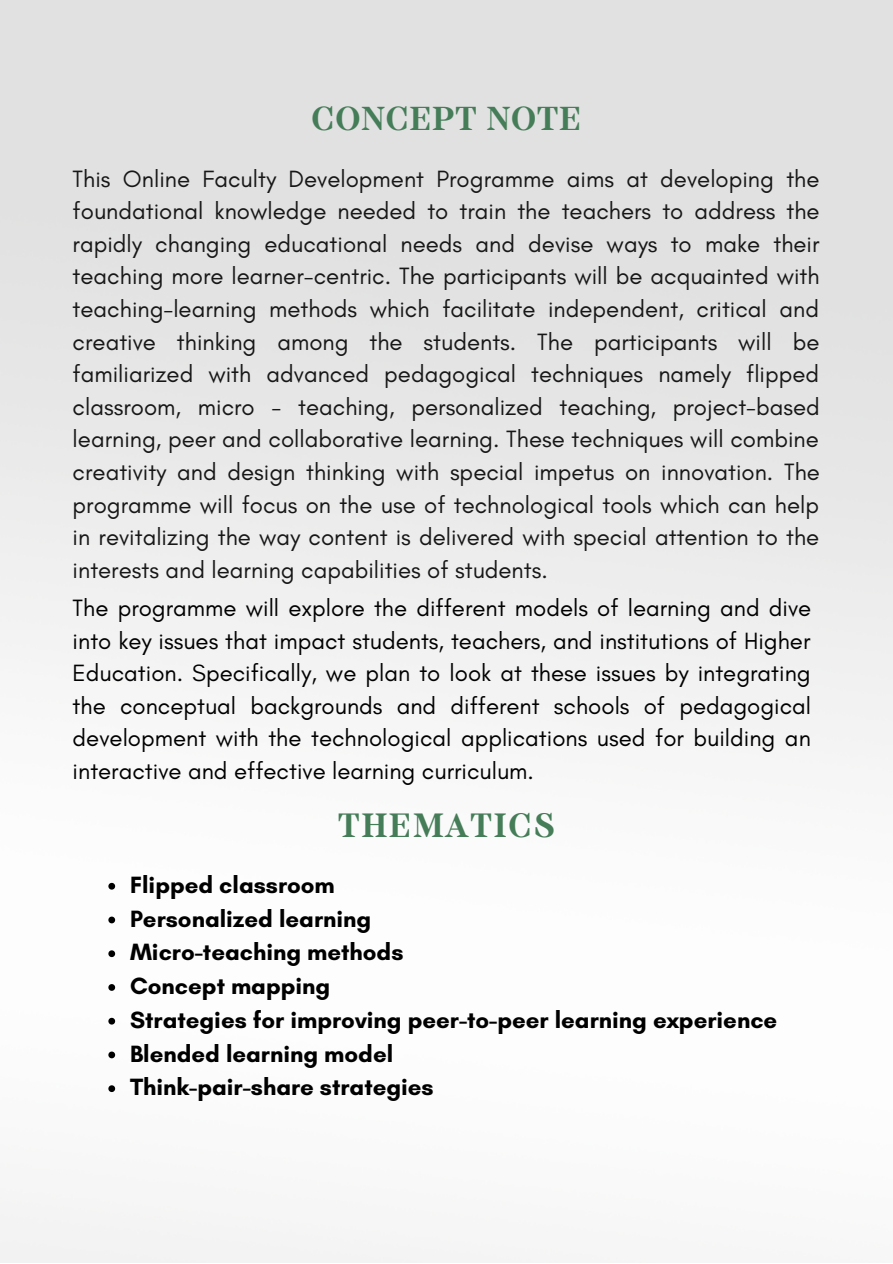
<style>
.page{position:relative;width:893px;height:1264px;background:#fff}
.page>*{position:absolute;margin:0;border:0;box-sizing:border-box;transform-origin:0 0}
.t1{font:700 33.45px "TT Barrels";letter-spacing:.035em;color:#457d58}
.t2{font:700 33px "TT Barrels";color:#457d58}
.t3{font:24px/32.5px "Glacial Indifference";color:#171717;text-align:justify}
.t4{font:24px/32.5px "Glacial Indifference";color:#000;text-align:justify}
.t5{font:700 24px "Glacial Indifference";color:#000}
</style>
<div class="page">
<img style="left:0;top:0;width:892px;height:1262px">
<svg style="left:108px;top:882px;width:7px;height:7px"></svg>
<svg style="left:108px;top:916px;width:7px;height:7px"></svg>
<svg style="left:108px;top:950px;width:7px;height:7px"></svg>
<svg style="left:108px;top:984px;width:7px;height:6px"></svg>
<svg style="left:108px;top:1017px;width:7px;height:7px"></svg>
<svg style="left:108px;top:1051px;width:7px;height:7px"></svg>
<svg style="left:108px;top:1085px;width:7px;height:7px"></svg>
<p class="t2" style="left:311px;top:100px;width:272px">CONCEPT NOTE</p>
<p class="t3" style="left:73px;top:162px;width:748px">This Online Faculty Development Programme aims at developing the foundational knowledge needed to train the teachers to address the rapidly changing educational needs and devise ways to make their teaching more learner-centric. The participants will be acquainted with teaching-learning methods which facilitate independent, critical and creative thinking among the students. The participants will be familiarized with advanced pedagogical techniques namely flipped classroom, micro - teaching, personalized teaching, project-based learning, peer and collaborative learning. These techniques will combine creativity and design thinking with special impetus on innovation. The programme will focus on the use of technological tools which can help in revitalizing the way content is delivered with special attention to the interests and learning capabilities of students.</p>
<p class="t4" style="left:73px;top:591px;width:740px">The programme will explore the different models of learning and dive into key issues that impact students, teachers, and institutions of Higher Education. Specifically, we plan to look at these issues by integrating the conceptual backgrounds and different schools of pedagogical development with the technological applications used for building an interactive and effective learning curriculum.</p>
<p class="t1" style="left:337px;top:806px;width:219px">THEMATICS</p>
<p class="t5" style="left:130px;top:870px;width:206px">Flipped classroom</p>
<p class="t5" style="left:130px;top:903px;width:243px">Personalized learning</p>
<p class="t5" style="left:130px;top:937px;width:275px">Micro-teaching methods</p>
<p class="t5" style="left:130px;top:971px;width:202px">Concept mapping</p>
<p class="t5" style="left:130px;top:1005px;width:648px">Strategies for improving peer-to-peer learning experience</p>
<p class="t5" style="left:130px;top:1038px;width:265px">Blended learning model</p>
<p class="t5" style="left:130px;top:1072px;width:305px">Think-pair-share strategies</p>
</div>
